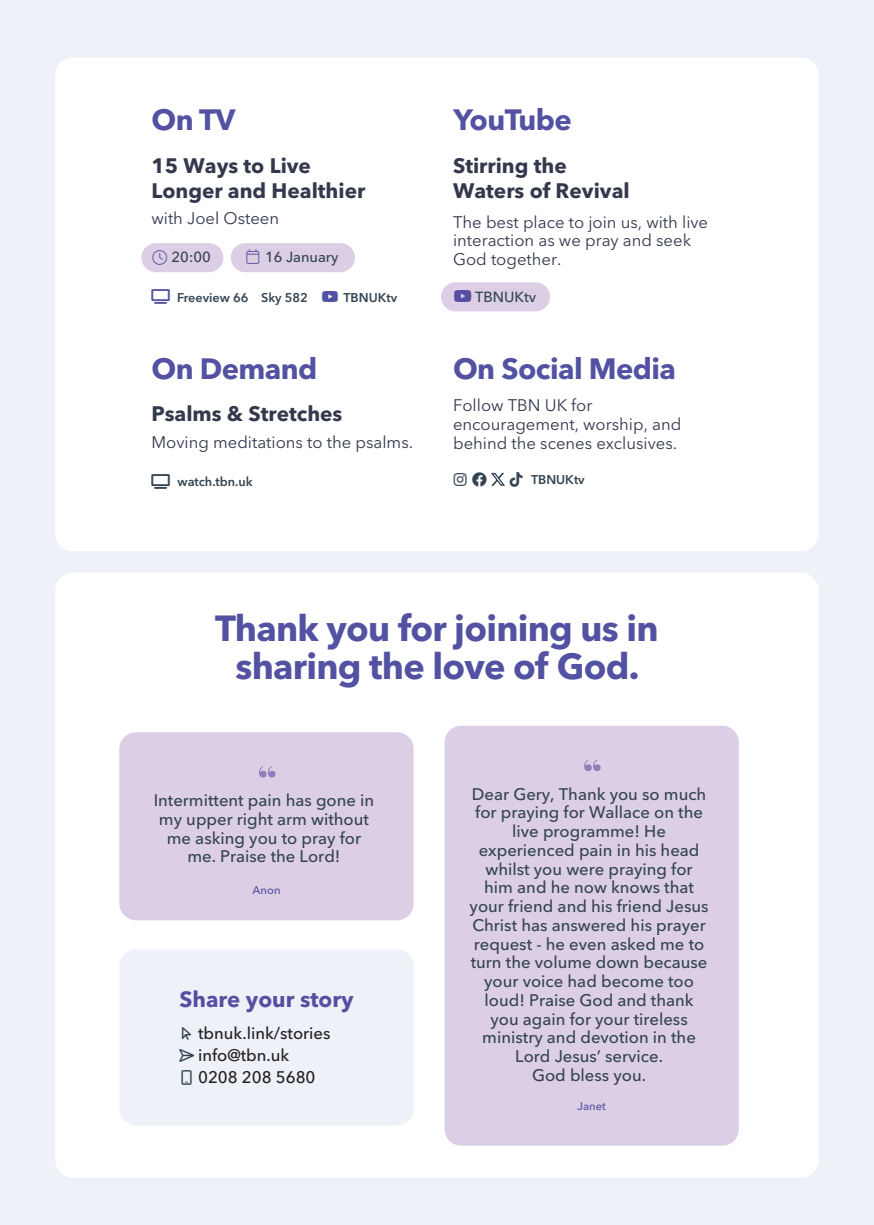
<style>
.page{position:relative;width:874px;height:1225px;background:#fff}
.page>*{position:absolute;margin:0;border:0;box-sizing:border-box;transform-origin:0 0}
.t1{font:700 36px/38px "Avenir Next LT Pro";letter-spacing:-.02em;color:#5251a2;text-align:center}
.t2{font:700 29.2px "Avenir Next LT Pro";letter-spacing:-.02em;color:#5251a2}
.t3{font:700 22px "Avenir Next LT Pro";color:#564fa1}
.t4{font:700 20.8px/25px "Avenir Next LT Pro";color:#33384d}
.t5{font:500 16.6px/18.8px "Avenir Next LT Pro";color:#334352;text-align:center}
.t6{font:16.6px/18.8px "Avenir Next LT Pro";color:#33384d}
.t7{font:500 16.6px/22px "Avenir Next LT Pro";color:#231f20}
.t8{font:500 14.6px "Avenir Next LT Pro";color:#334352}
.t9{font:600 12.6px "Avenir Next LT Pro";color:#334352}
.t10{font:500 11.2px "Avenir Next LT Pro";color:#5251a2}
</style>
<div class="page">
<div style="left:0;top:0;width:873px;height:1225px;background:#eef1f8"></div>
<div style="left:55px;top:573px;width:763px;height:604px;background:#fff;border-radius:18px"></div>
<div style="left:444px;top:726px;width:294px;height:419px;background:#dccfe5;border-radius:17px"></div>
<svg style="left:584px;top:760px;width:16px;height:11px"></svg>
<div style="left:119px;top:732px;width:294px;height:188px;background:#dccfe5;border-radius:17px"></div>
<svg style="left:259px;top:766px;width:16px;height:11px"></svg>
<div style="left:119px;top:949px;width:294px;height:176px;background:#eef1f8;border-radius:17px"></div>
<div style="left:55px;top:57px;width:763px;height:494px;background:#fff;border-radius:18px"></div>
<div style="left:141px;top:243px;width:82px;height:29px;background:#dccfe5;border-radius:15px"></div>
<div style="left:230px;top:243px;width:125px;height:29px;background:#dccfe5;border-radius:15px"></div>
<div style="left:441px;top:282px;width:109px;height:29px;background:#dccfe5;border-radius:15px"></div>
<svg style="left:491px;top:472px;width:14px;height:14px"></svg>
<h2 class="t2" style="left:151px;top:108px;width:85px">On TV</h2>
<p class="t4" style="left:151px;top:155px;width:215px">15 Ways to Live<br>Longer and Healthier</p>
<p class="t6" style="left:151px;top:210px;width:129px">with Joel Osteen</p>
<p class="t8" style="left:171px;top:251px;width:41px">20:00</p>
<p class="t8" style="left:265px;top:251px;width:75px">16 January</p>
<p class="t9" style="left:177px;top:292px;width:132px">Freeview 66 Sky 582</p>
<p class="t9" style="left:343px;top:292px;width:55px">TBNUKtv</p>
<h2 class="t2" style="left:151px;top:356px;width:167px">On Demand</h2>
<p class="t4" style="left:151px;top:403px;width:192px">Psalms &amp; Stretches</p>
<p class="t6" style="left:151px;top:434px;width:263px">Moving meditations to the psalms.</p>
<p class="t9" style="left:177px;top:477px;width:77px">watch.tbn.uk</p>
<h2 class="t2" style="left:453px;top:108px;width:120px">YouTube</h2>
<p class="t4" style="left:453px;top:155px;width:178px">Stirring the<br>Waters of Revival</p>
<p class="t6" style="left:453px;top:214px;width:256px">The best place to join us, with live interaction as we pray and seek<br>God together.</p>
<p class="t8" style="left:475px;top:291px;width:63px">TBNUKtv</p>
<h2 class="t2" style="left:453px;top:356px;width:224px">On Social Media</h2>
<p class="t6" style="left:453px;top:397px;width:230px">Follow TBN UK for encouragement, worship, and behind the scenes exclusives.</p>
<p class="t9" style="left:531px;top:475px;width:55px">TBNUKtv</p>
<h1 class="t1" style="left:215px;top:612px;width:444px">Thank you for joining us in sharing the love of God.</h1>
<p class="t5" style="left:154px;top:792px;width:222px">Intermittent pain has gone in my upper right arm without me asking you to pray for me. Praise the Lord!</p>
<p class="t10" style="left:252px;top:885px;width:30px">Anon</p>
<h3 class="t3" style="left:179px;top:989px;width:176px">Share your story</h3>
<p class="t7" style="left:198px;top:1023px;width:134px">tbnuk.link/stories info@tbn.uk<br>0208 208 5680</p>
<p class="t5" style="left:469px;top:786px;width:240px">Dear Gery, Thank you so much for praying for Wallace on the live programme! He experienced pain in his head whilst you were praying for him and he now knows that your friend and his friend Jesus<br>Christ has answered his prayer request - he even asked me to turn the volume down because your voice had become too loud! Praise God and thank you again for your tireless ministry and devotion in the<br>Lord Jesus’ service.<br>God bless you.</p>
<p class="t10" style="left:577px;top:1101px;width:30px">Janet</p>
</div>
